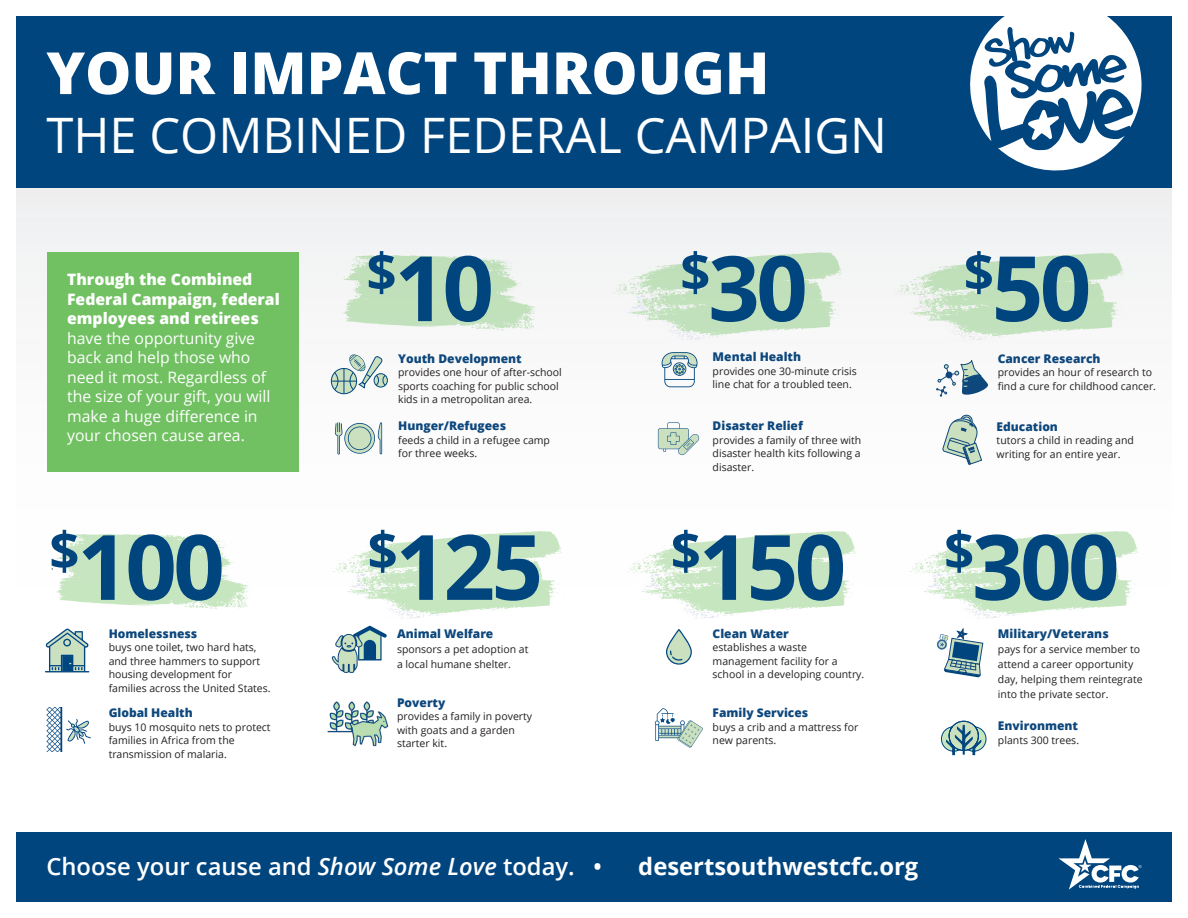
<style>
.page{position:relative;width:1188px;height:918px;background:#fff}
.page>*{position:absolute;margin:0;border:0;box-sizing:border-box;transform-origin:0 0}
.t1{font:700 90.3px "Open Sans";letter-spacing:-.04em;color:#01457f}
.t2{font:800 58.2px "Open Sans";color:#fff}
.t3{font:48.9px "Open Sans";color:#fff}
.t4{font:600 23.85px "Open Sans";color:#fff}
.t5{font:700 23.85px "Open Sans";color:#fff}
.t6{font:15.75px/19.5px "Open Sans";color:#fff}
.t7{font:800 12px "Open Sans";color:#0d477c}
.t8{font:10.5px/13.5px "Open Sans";color:#231f20}
.s1{font-weight:800}
.s2{font-style:italic}
</style>
<div class="page">
<img style="left:16px;top:188px;width:627px;height:520px">
<div style="left:47px;top:252px;width:251px;height:220px;background:#71c162"></div>
<div style="left:16px;top:16px;width:1156px;height:172px;background:#01457f"></div>
<svg style="left:970px;top:16px;width:172px;height:154px"></svg>
<svg style="left:52px;top:534px;width:205px;height:75px"></svg>
<svg style="left:45px;top:628px;width:44px;height:44px"></svg>
<svg style="left:46px;top:708px;width:45px;height:44px"></svg>
<svg style="left:343px;top:255px;width:201px;height:75px"></svg>
<svg style="left:331px;top:531px;width:233px;height:88px"></svg>
<div style="left:374px;top:373px;width:14px;height:14px;border:1px solid #00467f;border-radius:50%"></div>
<svg style="left:331px;top:353px;width:55px;height:41px"></svg>
<svg style="left:334px;top:422px;width:48px;height:33px"></svg>
<svg style="left:331px;top:626px;width:56px;height:47px"></svg>
<img style="left:319px;top:686px;width:75px;height:61px">
<svg style="left:611px;top:252px;width:234px;height:88px"></svg>
<svg style="left:625px;top:531px;width:234px;height:88px"></svg>
<svg style="left:661px;top:352px;width:37px;height:35px"></svg>
<svg style="left:658px;top:422px;width:42px;height:33px"></svg>
<svg style="left:655px;top:708px;width:48px;height:40px"></svg>
<svg style="left:666px;top:629px;width:26px;height:36px"></svg>
<svg style="left:893px;top:253px;width:234px;height:88px"></svg>
<svg style="left:909px;top:531px;width:232px;height:88px"></svg>
<svg style="left:942px;top:415px;width:40px;height:50px"></svg>
<svg style="left:936px;top:360px;width:53px;height:36px"></svg>
<svg style="left:941px;top:721px;width:46px;height:34px"></svg>
<svg style="left:936px;top:629px;width:47px;height:48px"></svg>
<div style="left:16px;top:832px;width:1156px;height:70px;background:#01457f"></div>
<svg style="left:1059px;top:839px;width:83px;height:51px"></svg>
<h1 class="t2" style="left:46px;top:29px;width:724px">YOUR IMPACT THROUGH</h1>
<h1 class="t3" style="left:46px;top:102px;width:842px">THE COMBINED FEDERAL CAMPAIGN</h1>
<p class="t6" style="left:67px;top:270px;width:214px"><span class="s1">Through the Combined<br>Federal Campaign, federal employees and retirees </span>have the opportunity give back and help those who need it most. Regardless of the size of your gift, you will make a huge difference in your chosen cause area.</p>
<h2 class="t1" style="left:49px;top:503px;width:177px"><sup>$</sup>100</h2>
<h3 class="t7" style="left:109px;top:624px;width:90px">Homelessness</h3>
<p class="t8" style="left:109px;top:640px;width:163px">buys one toilet, two hard hats, and three hammers to support housing development for families across the United States.</p>
<h3 class="t7" style="left:109px;top:704px;width:86px">Global Health</h3>
<p class="t8" style="left:109px;top:720px;width:164px">buys 10 mosquito nets to protect families in Africa from the transmission of malaria.</p>
<h2 class="t1" style="left:366px;top:225px;width:129px"><sup>$</sup>10</h2>
<h3 class="t7" style="left:398px;top:349px;width:125px">Youth Development</h3>
<p class="t8" style="left:398px;top:365px;width:165px">provides one hour of after-school sports coaching for public school kids in a metropolitan area.</p>
<h3 class="t7" style="left:398px;top:417px;width:109px">Hunger/Refugees</h3>
<p class="t8" style="left:398px;top:433px;width:153px">feeds a child in a refugee camp for three weeks.</p>
<h2 class="t1" style="left:368px;top:503px;width:177px"><sup>$</sup>125</h2>
<h3 class="t7" style="left:397px;top:624px;width:98px">Animal Welfare</h3>
<p class="t8" style="left:397px;top:641px;width:133px;line-height:15px">sponsors a pet adoption at a local humane shelter.</p>
<h3 class="t7" style="left:397px;top:693px;width:50px">Poverty</h3>
<p class="t8" style="left:397px;top:710px;width:137px">provides a family in poverty with goats and a garden starter kit.</p>
<h2 class="t1" style="left:680px;top:225px;width:129px"><sup>$</sup>30</h2>
<h3 class="t7" style="left:713px;top:348px;width:90px">Mental Health</h3>
<p class="t8" style="left:713px;top:364px;width:146px">provides one 30-minute crisis line chat for a troubled teen.</p>
<h3 class="t7" style="left:713px;top:417px;width:92px">Disaster Relief</h3>
<p class="t8" style="left:713px;top:433px;width:150px;text-align:justify">provides a family of three with disaster health kits following a disaster.</p>
<h2 class="t1" style="left:671px;top:503px;width:177px"><sup>$</sup>150</h2>
<h3 class="t7" style="left:713px;top:624px;width:78px">Clean Water</h3>
<p class="t8" style="left:713px;top:640px;width:153px">establishes a waste management facility for a school in a developing country.</p>
<h3 class="t7" style="left:713px;top:704px;width:97px">Family Services</h3>
<p class="t8" style="left:713px;top:720px;width:147px">buys a crib and a mattress for new parents.</p>
<h2 class="t1" style="left:964px;top:225px;width:129px"><sup>$</sup>50</h2>
<h3 class="t7" style="left:998px;top:349px;width:104px">Cancer Research</h3>
<p class="t8" style="left:998px;top:365px;width:160px">provides an hour of research to find a cure for childhood cancer.</p>
<h3 class="t7" style="left:997px;top:417px;width:63px">Education</h3>
<p class="t8" style="left:997px;top:433px;width:139px">tutors a child in reading and writing for an entire year.</p>
<h2 class="t1" style="left:944px;top:503px;width:177px"><sup>$</sup>300</h2>
<h3 class="t7" style="left:998px;top:624px;width:112px">Military/Veterans</h3>
<p class="t8" style="left:998px;top:641px;width:146px;line-height:15px">pays for a service member to attend a career opportunity day, helping them reintegrate into the private sector.</p>
<h3 class="t7" style="left:998px;top:717px;width:82px">Environment</h3>
<p class="t8" style="left:998px;top:733px;width:83px">plants 300 trees.</p>
<p class="t4" style="left:46px;top:850px;width:557px">Choose your cause and <span class="s2">Show Some Love</span> today. •</p>
<p class="t5" style="left:638px;top:849px;width:282px">desertsouthwestcfc.org</p>
</div>
